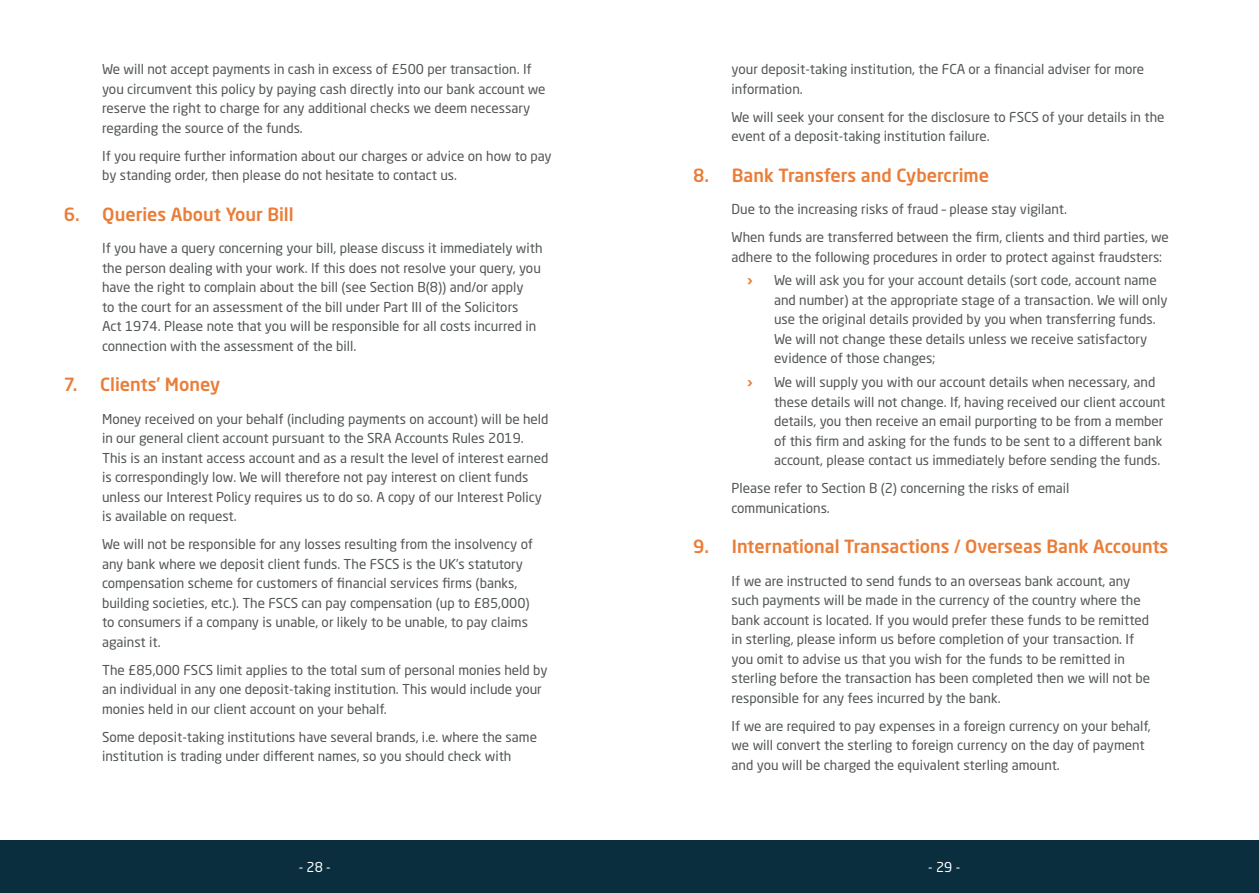
<style>
.page{position:relative;width:1259px;height:893px;background:#fff}
.page>*{position:absolute;margin:0;border:0;box-sizing:border-box;transform-origin:0 0}
.Heading_01{font:500 18px "Neo Sans Std";color:#ea7d38}
.t1{font:13.5px/19.5px "Neo Sans Std";color:#525655}
.t2{font:13.5px "Neo Sans Std";color:#fff}
.t3{font:700 13.5px "Neo Sans Std";color:#ea7d38}
</style>
<div class="page">
<div style="left:0;top:840px;width:1259px;height:53px;background:#0a2e3e"></div>
<p class="t1" style="left:102px;top:59px;width:445px">We will not accept payments in cash in excess of £500 per transaction. If you circumvent this policy by paying cash directly into our bank account we reserve the right to charge for any additional checks we deem necessary regarding the source of the funds.</p>
<p class="t1" style="left:102px;top:146px;width:451px">If you require further information about our charges or advice on how to pay by standing order, then please do not hesitate to contact us.</p>
<p class="Heading_01" style="left:64px;top:203px;width:231px">6. Queries About Your Bill</p>
<p class="t1" style="left:102px;top:238px;width:442px">If you have a query concerning your bill, please discuss it immediately with the person dealing with your work. If this does not resolve your query, you have the right to complain about the bill (see Section B(8)) and/or apply<br>to the court for an assessment of the bill under Part III of the Solicitors<br>Act 1974. Please note that you will be responsible for all costs incurred in connection with the assessment of the bill.</p>
<p class="Heading_01" style="left:64px;top:373px;width:158px">7. Clients’ Money</p>
<p class="t1" style="left:102px;top:409px;width:448px">Money received on your behalf (including payments on account) will be held in our general client account pursuant to the SRA Accounts Rules 2019.<br>This is an instant access account and as a result the level of interest earned is correspondingly low. We will therefore not pay interest on client funds unless our Interest Policy requires us to do so. A copy of our Interest Policy is available on request.</p>
<p class="t1" style="left:102px;top:534px;width:432px">We will not be responsible for any losses resulting from the insolvency of any bank where we deposit client funds. The FSCS is the UK’s statutory compensation scheme for customers of financial services firms (banks, building societies, etc.). The FSCS can pay compensation (up to £85,000) to consumers if a company is unable, or likely to be unable, to pay claims against it.</p>
<p class="t1" style="left:102px;top:660px;width:447px">The £85,000 FSCS limit applies to the total sum of personal monies held by an individual in any one deposit-taking institution. This would include your monies held in our client account on your behalf.</p>
<p class="t1" style="left:102px;top:727px;width:436px">Some deposit-taking institutions have several brands, i.e. where the same institution is trading under different names, so you should check with</p>
<p class="t1" style="left:731px;top:59px;width:414px">your deposit-taking institution, the FCA or a financial adviser for more information.</p>
<p class="t1" style="left:731px;top:107px;width:434px">We will seek your consent for the disclosure to FSCS of your details in the event of a deposit-taking institution failure.</p>
<p class="Heading_01" style="left:693px;top:164px;width:297px">8. Bank Transfers and Cybercrime</p>
<p class="t1" style="left:731px;top:199px;width:337px">Due to the increasing risks of fraud – please stay vigilant.</p>
<p class="t1" style="left:731px;top:227px;width:439px">When funds are transferred between the firm, clients and third parties, we adhere to the following procedures in order to protect against fraudsters:</p>
<p class="t3" style="left:747px;top:272px;width:7px">›</p>
<p class="t1" style="left:774px;top:270px;width:395px">We will ask you for your account details (sort code, account name and number) at the appropriate stage of a transaction. We will only use the original details provided by you when transferring funds.<br>We will not change these details unless we receive satisfactory evidence of those changes;</p>
<p class="t3" style="left:747px;top:373px;width:7px">›</p>
<p class="t1" style="left:774px;top:372px;width:393px">We will supply you with our account details when necessary, and these details will not change. If, having received our client account details, you then receive an email purporting to be from a member of this firm and asking for the funds to be sent to a different bank account, please contact us immediately before sending the funds.</p>
<p class="t1" style="left:731px;top:478px;width:339px">Please refer to Section B (2) concerning the risks of email communications.</p>
<p class="Heading_01" style="left:693px;top:535px;width:476px">9. International Transactions / Overseas Bank Accounts</p>
<p class="t1" style="left:731px;top:571px;width:420px">If we are instructed to send funds to an overseas bank account, any such payments will be made in the currency of the country where the bank account is located. If you would prefer these funds to be remitted in sterling, please inform us before completion of your transaction. If you omit to advise us that you wish for the funds to be remitted in sterling before the transaction has been completed then we will not be responsible for any fees incurred by the bank.</p>
<p class="t1" style="left:731px;top:716px;width:421px">If we are required to pay expenses in a foreign currency on your behalf, we will convert the sterling to foreign currency on the day of payment and you will be charged the equivalent sterling amount.</p>
<p class="t2" style="left:299px;top:858px;width:33px">- 28 -</p>
<p class="t2" style="left:928px;top:858px;width:33px">- 29 -</p>
</div>
